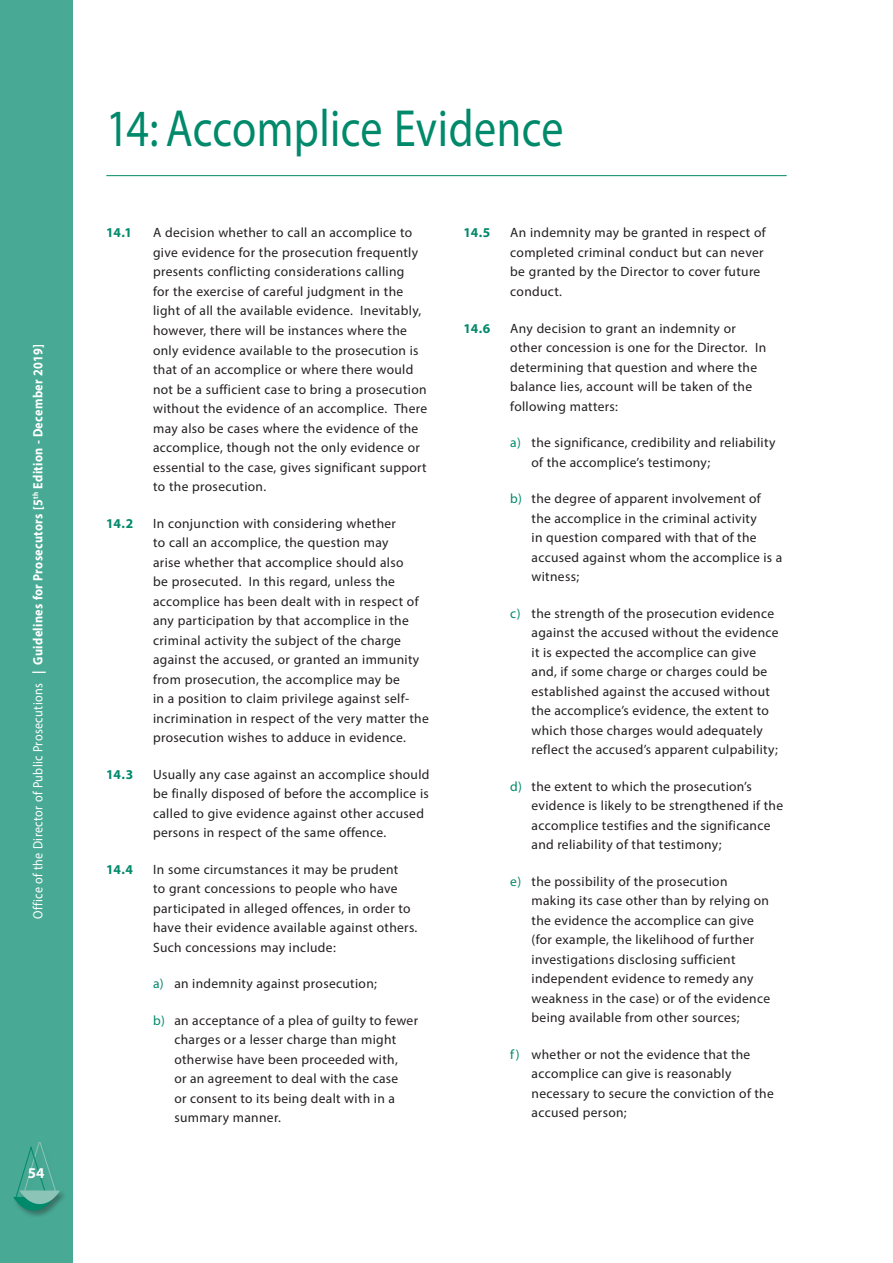
<style>
.page{position:relative;width:893px;height:1263px;background:#fff}
.page>*{position:absolute;margin:0;border:0;box-sizing:border-box;transform-origin:0 0}
.Chapter_Titles{font:52.5px "Myriad Pro";letter-spacing:.005em;color:#00896a;scale:.84 1}
.t1{font:700 15px "Myriad Pro";color:#fff}
.t2{font:13.5px/19.5px "Myriad Pro";letter-spacing:.025em;color:#231f20}
.t3{font:700 13.5px "Myriad Pro";letter-spacing:.03em;color:#fff;scale:.9 1}
.t4{font:700 13.5px "Myriad Pro";letter-spacing:-.025em;color:#00896a}
.s1{font-weight:400}
.s2{color:#00896a}
</style>
<div class="page">
<div style="left:0;top:0;width:72px;height:1263px;background:#48a994"></div>
<div style="left:12px;top:1142px;width:55px;height:76px;background:#231f20;opacity:.4"></div>
<svg style="left:13px;top:1143px;width:47px;height:70px"></svg>
<hr style="left:106px;top:175px;width:681px;height:1px;background:#00896a">
<p class="t3" style="left:29px;top:919px;width:640px;rotate:-90deg"><span class="s1">Office of the Director of Public Prosecutions</span> | Guidelines for Prosecutors [5<sup>th</sup> Edition - December 2019]</p>
<p class="t1" style="left:28px;top:1163px;width:18px">54</p>
<p class="Chapter_Titles" style="left:106px;top:96px;width:546px">14: Accomplice Evidence</p>
<p class="t4" style="left:106px;top:224px;width:27px">14.1</p>
<p class="t2" style="left:153px;top:223px;width:276px">A decision whether to call an accomplice to give evidence for the prosecution frequently presents conflicting considerations calling<br>for the exercise of careful judgment in the light of all the available evidence. Inevitably, however, there will be instances where the only evidence available to the prosecution is that of an accomplice or where there would not be a sufficient case to bring a prosecution without the evidence of an accomplice. There may also be cases where the evidence of the accomplice, though not the only evidence or essential to the case, gives significant support to the prosecution.</p>
<p class="t4" style="left:106px;top:514px;width:28px">14.2</p>
<p class="t2" style="left:153px;top:513px;width:277px">In conjunction with considering whether<br>to call an accomplice, the question may<br>arise whether that accomplice should also<br>be prosecuted. In this regard, unless the accomplice has been dealt with in respect of any participation by that accomplice in the criminal activity the subject of the charge against the accused, or granted an immunity from prosecution, the accomplice may be<br>in a position to claim privilege against self&shy;incrimination in respect of the very matter the prosecution wishes to adduce in evidence.</p>
<p class="t4" style="left:106px;top:765px;width:28px">14.3</p>
<p class="t2" style="left:153px;top:764px;width:278px">Usually any case against an accomplice should be finally disposed of before the accomplice is called to give evidence against other accused persons in respect of the same offence.</p>
<p class="t4" style="left:106px;top:860px;width:28px">14.4</p>
<p class="t2" style="left:153px;top:859px;width:266px">In some circumstances it may be prudent<br>to grant concessions to people who have participated in alleged offences, in order to have their evidence available against others.<br>Such concessions may include:</p>
<p class="t2" style="left:153px;top:974px;width:225px"><span class="s2">a)</span> an indemnity against prosecution;</p>
<p class="t2" style="left:174px;top:1010px;width:245px;text-indent:-21px"><span class="s2">b)</span> an acceptance of a plea of guilty to fewer charges or a lesser charge than might otherwise have been proceeded with,<br>or an agreement to deal with the case<br>or consent to its being dealt with in a summary manner.</p>
<p class="t4" style="left:463px;top:224px;width:28px">14.5</p>
<p class="t2" style="left:510px;top:223px;width:257px">An indemnity may be granted in respect of completed criminal conduct but can never be granted by the Director to cover future conduct.</p>
<p class="t4" style="left:463px;top:319px;width:28px">14.6</p>
<p class="t2" style="left:510px;top:318px;width:257px">Any decision to grant an indemnity or other concession is one for the Director. In determining that question and where the balance lies, account will be taken of the following matters:</p>
<p class="t2" style="left:531px;top:432px;width:245px;text-indent:-21px"><span class="s2">a)</span> the significance, credibility and reliability of the accomplice’s testimony;</p>
<p class="t2" style="left:531px;top:488px;width:252px;text-indent:-21px"><span class="s2">b)</span> the degree of apparent involvement of the accomplice in the criminal activity<br>in question compared with that of the accused against whom the accomplice is a witness;</p>
<p class="t2" style="left:531px;top:603px;width:249px;text-indent:-21px"><span class="s2">c)</span> the strength of the prosecution evidence against the accused without the evidence it is expected the accomplice can give and, if some charge or charges could be established against the accused without the accomplice’s evidence, the extent to which those charges would adequately reflect the accused’s apparent culpability;</p>
<p class="t2" style="left:531px;top:776px;width:253px;text-indent:-21px"><span class="s2">d)</span> the extent to which the prosecution’s evidence is likely to be strengthened if the accomplice testifies and the significance and reliability of that testimony;</p>
<p class="t2" style="left:531px;top:871px;width:240px;text-indent:-21px"><span class="s2">e)</span> the possibility of the prosecution making its case other than by relying on the evidence the accomplice can give (for example, the likelihood of further investigations disclosing sufficient independent evidence to remedy any weakness in the case) or of the evidence being available from other sources;</p>
<p class="t2" style="left:531px;top:1044px;width:244px;text-indent:-21px"><span class="s2">f)</span> whether or not the evidence that the accomplice can give is reasonably necessary to secure the conviction of the accused person;</p>
</div>
